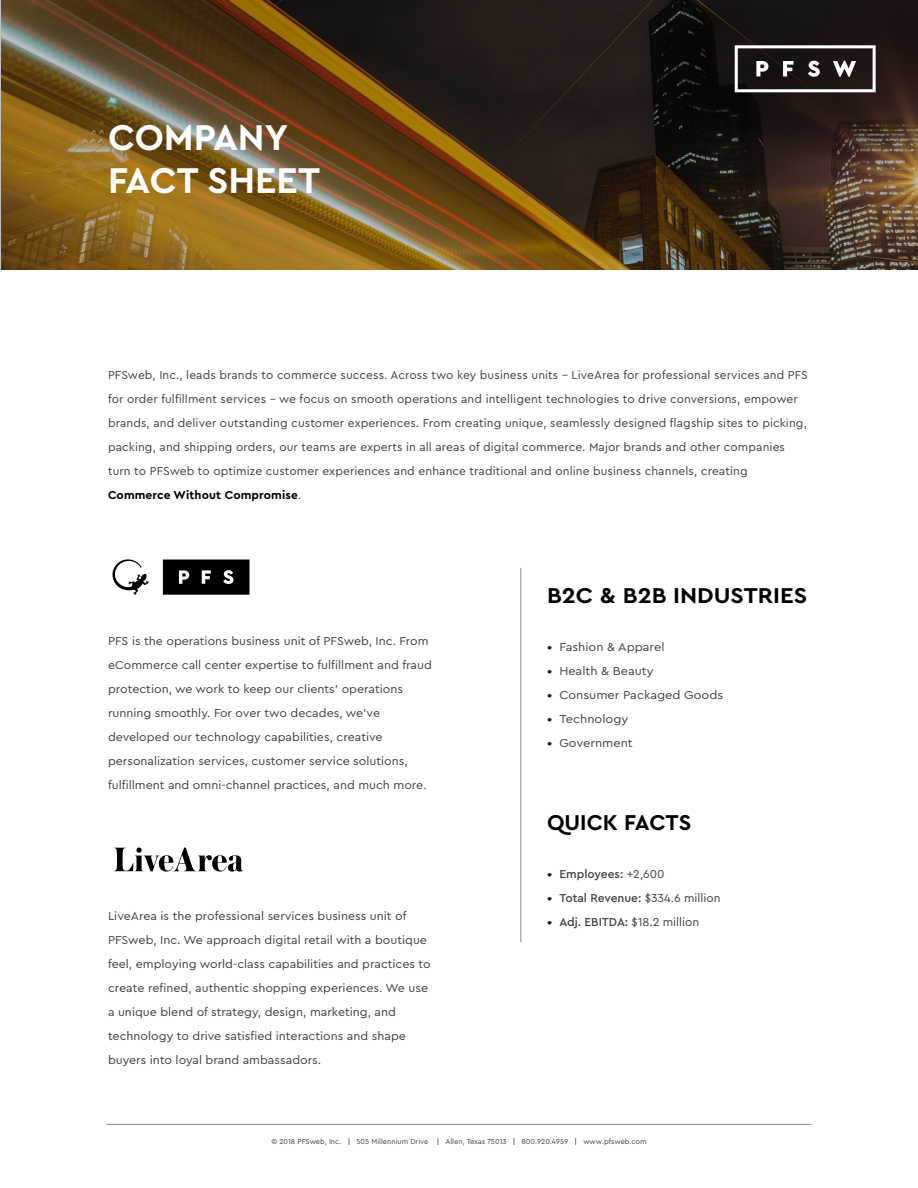
<style>
.page{position:relative;width:918px;height:1188px;background:#fff}
.page>*{position:absolute;margin:0;border:0;box-sizing:border-box;transform-origin:0 0}
.t1{font:700 37.5px/43.5px "Cera PRO";color:#fff}
.t2{font:700 22.5px "Cera PRO";color:#000;scale:1.07 1}
.t3{font:700 22.5px "Cera PRO";color:#000}
.t4{font:12px/24px "Cera PRO";color:#404041}
.t5{font:12px "Cera PRO";color:#404041;scale:1.07 1}
.t6{font:500 12px "Cera PRO";color:#404041}
.t7{font:7.5px "Cera PRO";color:#404041}
.s1{font-weight:700;color:#000}
.s2{font-weight:500;color:#000}
.s3{color:#000}
.s4{font-weight:400}
.s5{font-weight:500}
</style>
<div class="page">
<img style="left:0;top:0;width:918px;height:270px">
<img style="left:612px;top:0;width:306px;height:207px">
<svg style="left:114px;top:847px;width:129px;height:25px"></svg>
<svg style="left:112px;top:559px;width:37px;height:36px"></svg>
<svg style="left:163px;top:560px;width:86px;height:35px;background:#171717"></svg>
<hr style="left:106px;top:1124px;width:706px;height:1px;background:#888a8d">
<hr style="left:520px;top:568px;width:1px;height:374px;background:#888a8d">
<svg style="left:735px;top:45px;width:141px;height:47px"></svg>
<h1 class="t1" style="left:108px;top:114px;width:213px">COMPANY<br>FACT SHEET</h1>
<p class="t4" style="left:108px;top:363px;width:701px">PFSweb, Inc., leads brands to commerce success. Across two key business units – LiveArea for professional services and PFS for order fulfillment services – we focus on smooth operations and intelligent technologies to drive conversions, empower brands, and deliver outstanding customer experiences. From creating unique, seamlessly designed flagship sites to picking, packing, and shipping orders, our teams are experts in all areas of digital commerce. Major brands and other companies turn to PFSweb to optimize customer experiences and enhance traditional and online business channels, creating <span class="s1">Commerce Without Compromise</span>.</p>
<p class="t4" style="left:108px;top:629px;width:325px">PFS is the operations business unit of PFSweb, Inc. From eCommerce call center expertise to fulfillment and fraud protection, we work to keep our clients’ operations running smoothly. For over two decades, we’ve developed our technology capabilities, creative personalization services, customer service solutions, fulfillment and omni-channel practices, and much more.</p>
<p class="t4" style="left:108px;top:903px;width:324px">LiveArea is the professional services business unit of PFSweb, Inc. We approach digital retail with a boutique feel, employing world-class capabilities and practices to create refined, authentic shopping experiences. We use a unique blend of strategy, design, marketing, and technology to drive satisfied interactions and shape buyers into loyal brand ambassadors.</p>
<h2 class="t2" style="left:547px;top:580px;width:245px">B2C &amp; B2B INDUSTRIES</h2>
<p class="t5" style="left:547px;top:639px;width:111px"><span class="s2">•</span> Fashion &amp; Apparel</p>
<p class="t5" style="left:547px;top:663px;width:101px"><span class="s2">•</span> Health &amp; Beauty</p>
<p class="t5" style="left:547px;top:687px;width:166px"><span class="s2">•</span> Consumer Packaged Goods</p>
<p class="t5" style="left:547px;top:711px;width:77px"><span class="s2">•</span> Technology</p>
<p class="t5" style="left:547px;top:735px;width:82px"><span class="s2">•</span> Government</p>
<h2 class="t3" style="left:547px;top:808px;width:146px">QUICK FACTS</h2>
<p class="t6" style="left:547px;top:866px;width:119px"><span class="s3">•</span> Employees: <span class="s4">+2,600</span></p>
<p class="t6" style="left:547px;top:890px;width:175px"><span class="s3">•</span> Total Revenue: <span class="s4">$334.6 million</span></p>
<p class="t4" style="left:547px;top:910px;width:154px"><span class="s2">•</span> <span class="s5">Adj. EBITDA:</span> $18.2 million</p>
<p class="t7" style="left:271px;top:1136px;width:377px">© 2018 PFSweb, Inc. <span class="s3">|</span> 505 Millennium Drive <span class="s3">|</span> Allen, Texas 75013 <span class="s3">|</span> 800.920.4959 <span class="s3">|</span> www.pfsweb.com</p>
</div>
